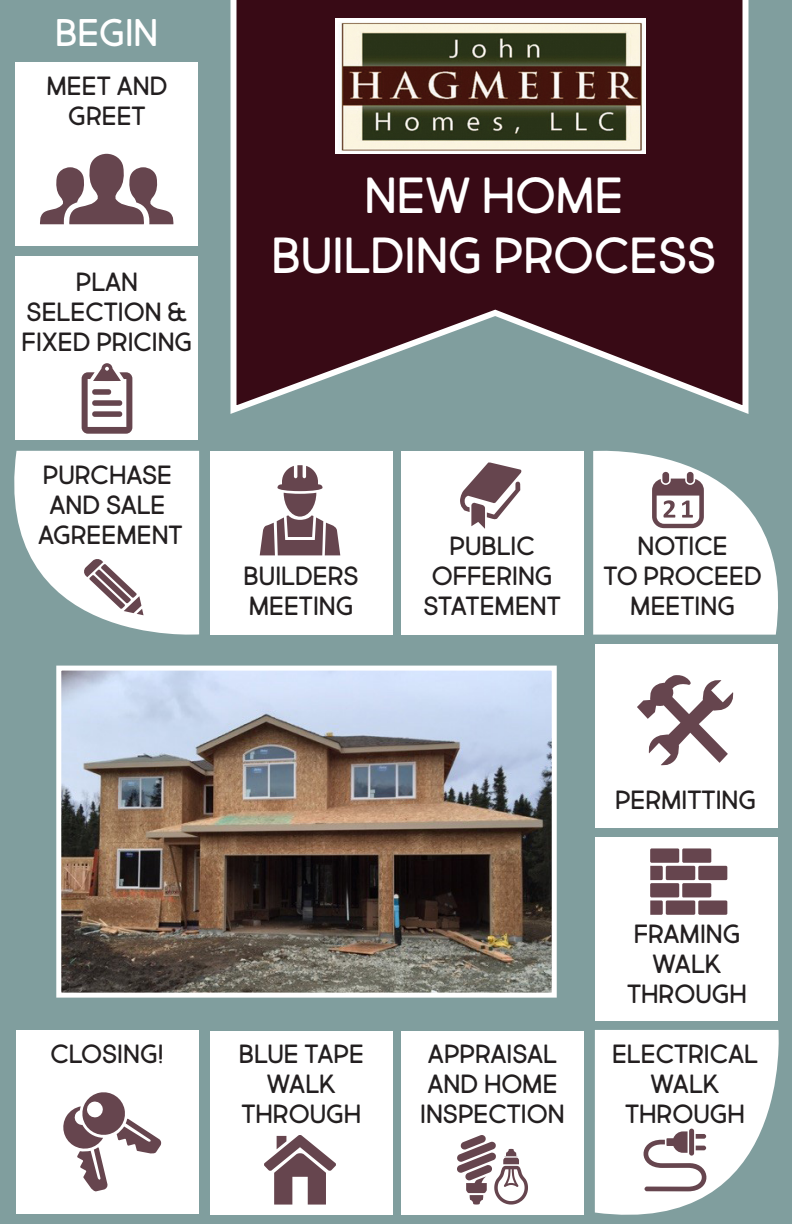
<style>
.page{position:relative;width:792px;height:1224px;background:#809e9e}
.page>*{position:absolute;margin:0;border:0;box-sizing:border-box;transform-origin:0 0}
.t1{font:50px "Market Fresh";color:#fff}
.t2{font:38px "Market Fresh";color:#fff}
.t3{font:26px/30px "Market Fresh";color:#231f20;text-align:center}
</style>
<div class="page">
<svg style="left:230px;top:0;width:519px;height:414px;background:#4c2c35"></svg>
<div style="left:15px;top:62px;width:183px;height:184px;background:#fff"></div>
<div style="left:15px;top:256px;width:183px;height:184px;background:#fff"></div>
<svg style="left:14px;top:451px;width:185px;height:184px;fill:#fff"></svg>
<div style="left:210px;top:451px;width:182px;height:184px;background:#fff"></div>
<div style="left:402px;top:451px;width:182px;height:184px;background:#fff"></div>
<svg style="left:593px;top:450px;width:185px;height:185px;fill:#fff"></svg>
<div style="left:595px;top:644px;width:183px;height:184px;background:#fff"></div>
<div style="left:595px;top:837px;width:183px;height:184px;background:#fff"></div>
<div style="left:402px;top:1031px;width:182px;height:184px;background:#fff"></div>
<div style="left:210px;top:1031px;width:182px;height:184px;background:#fff"></div>
<div style="left:17px;top:1030px;width:182px;height:184px;background:#fff"></div>
<svg style="left:40px;top:154px;width:134px;height:70px"></svg>
<svg style="left:637px;top:675px;width:97px;height:91px"></svg>
<svg style="left:82px;top:363px;width:50px;height:71px"></svg>
<div style="left:92px;top:389px;width:19px;height:6px;background:#66454e;border-radius:3px"></div>
<div style="left:92px;top:400px;width:30px;height:6px;background:#66454e;border-radius:3px"></div>
<div style="left:92px;top:411px;width:30px;height:6px;background:#66454e;border-radius:3px"></div>
<svg style="left:63px;top:1092px;width:99px;height:100px"></svg>
<svg style="left:260px;top:465px;width:80px;height:90px"></svg>
<svg style="left:595px;top:1030px;width:184px;height:185px;background:#e8ebeb"></svg>
<svg style="left:457px;top:1135px;width:71px;height:70px"></svg>
<svg style="left:83px;top:558px;width:61px;height:57px;background:#cdc3c6"></svg>
<svg style="left:652px;top:472px;width:52px;height:56px;background:#b09fa4"></svg>
<svg style="left:264px;top:1135px;width:72px;height:70px"></svg>
<svg style="left:650px;top:848px;width:77px;height:67px"></svg>
<svg style="left:460px;top:463px;width:62px;height:66px"></svg>
<img style="left:336px;top:18px;width:310px;height:136px">
<img style="left:62px;top:672px;width:489px;height:320px">
<div style="left:56px;top:666px;width:501px;height:332px;border:5px solid #fff"></div>
<p class="t2" style="left:55px;top:5px;width:105px">BEGIN</p>
<p class="t3" style="left:47px;top:71px;width:122px">MEET AND</p>
<p class="t3" style="left:68px;top:101px;width:79px">GREET</p>
<p class="t3" style="left:76px;top:266px;width:64px">PLAN</p>
<p class="t3" style="left:22px;top:296px;width:172px;text-align:left">SELECTION &amp;<br>FIXED PRICING</p>
<p class="t3" style="left:43px;top:459px;width:131px">PURCHASE</p>
<p class="t3" style="left:49px;top:489px;width:118px">AND SALE</p>
<p class="t3" style="left:38px;top:519px;width:146px">AGREEMENT</p>
<p class="t1" style="left:364px;top:159px;width:260px">NEW HOME</p>
<p class="t1" style="left:272px;top:219px;width:446px">BUILDING PROCESS</p>
<p class="t3" style="left:244px;top:560px;width:116px">BUILDERS</p>
<p class="t3" style="left:249px;top:590px;width:106px">MEETING</p>
<p class="t3" style="left:450px;top:531px;width:87px">PUBLIC</p>
<p class="t3" style="left:423px;top:561px;width:139px">OFFERING<br>STATEMENT</p>
<p class="t3" style="left:638px;top:531px;width:92px">NOTICE</p>
<p class="t3" style="left:604px;top:561px;width:160px">TO PROCEED</p>
<p class="t3" style="left:630px;top:591px;width:106px">MEETING</p>
<p class="t3" style="left:50px;top:1039px;width:115px">CLOSING!</p>
<p class="t3" style="left:239px;top:1039px;width:127px">BLUE TAPE<br>WALK<br>THROUGH</p>
<p class="t3" style="left:427px;top:1039px;width:132px;text-align:left">APPRAISAL<br>AND HOME</p>
<p class="t3" style="left:420px;top:1099px;width:146px">INSPECTION</p>
<p class="t3" style="left:615px;top:784px;width:143px">PERMITTING</p>
<p class="t3" style="left:634px;top:919px;width:108px">FRAMING</p>
<p class="t3" style="left:627px;top:949px;width:122px">WALK<br>THROUGH</p>
<p class="t3" style="left:612px;top:1039px;width:147px">ELECTRICAL<br>WALK</p>
<p class="t3" style="left:625px;top:1099px;width:122px">THROUGH</p>
</div>
